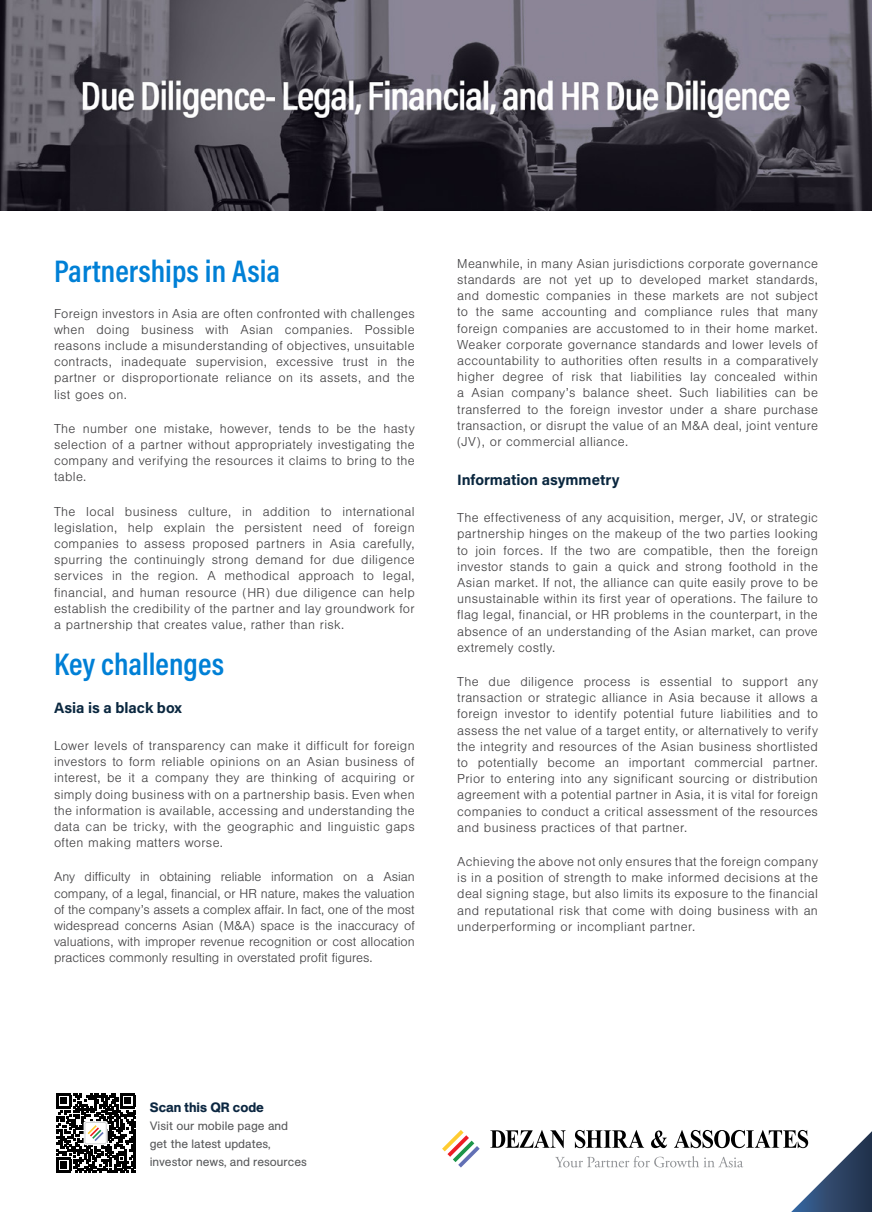
<style>
.page{position:relative;width:872px;height:1212px;background:#fff}
.page>*{position:absolute;margin:0;border:0;box-sizing:border-box;transform-origin:0 0}
.t1{font:600 31.5px "Acumin Pro Cond";color:#0080d6}
.t2{font:700 15px "Acumin Pro";color:#0a273f}
.t3{font:300 13.5px/16.2px "Nimbus San";letter-spacing:.025em;color:#414042;text-align:justify}
.t4{font:500 13.5px "Unlimited Sans";color:#0c2741}
.t5{font:12px/18px "Unlimited Sans";color:#58595b}
</style>
<div class="page">
<svg style="left:442px;top:1130px;width:38px;height:37px"></svg>
<div style="left:54px;top:1091px;width:83px;height:84px;background:linear-gradient(to right,#fff,#fff)"></div>
<svg style="left:56px;top:1093px;width:79px;height:79px"></svg>
<svg style="left:490px;top:1130px;width:382px;height:82px"></svg>
<img style="left:0;top:0;width:872px;height:211px">
<h1 class="t1" style="left:54px;top:250px;width:228px">Partnerships in Asia</h1>
<p class="t3" style="left:54px;top:305px;width:362px">Foreign investors in Asia are often confronted with challenges when doing business with Asian companies. Possible reasons include a misunderstanding of objectives, unsuitable contracts, inadequate supervision, excessive trust in the partner or disproportionate reliance on its assets, and the list goes on.</p>
<p class="t3" style="left:54px;top:421px;width:362px">The number one mistake, however, tends to be the hasty selection of a partner without appropriately investigating the company and verifying the resources it claims to bring to the table.</p>
<p class="t3" style="left:54px;top:503px;width:362px">The local business culture, in addition to international legislation, help explain the persistent need of foreign companies to assess proposed partners in Asia carefully, spurring the continuingly strong demand for due diligence services in the region. A methodical approach to legal, financial, and human resource (HR) due diligence can help establish the credibility of the partner and lay groundwork for a partnership that creates value, rather than risk.</p>
<h1 class="t1" style="left:54px;top:644px;width:171px">Key challenges</h1>
<p class="t2" style="left:54px;top:697px;width:130px">Asia is a black box</p>
<p class="t3" style="left:54px;top:738px;width:362px">Lower levels of transparency can make it difficult for foreign investors to form reliable opinions on an Asian business of interest, be it a company they are thinking of acquiring or simply doing business with on a partnership basis. Even when the information is available, accessing and understanding the data can be tricky, with the geographic and linguistic gaps often making matters worse.</p>
<p class="t3" style="left:54px;top:869px;width:362px">Any difficulty in obtaining reliable information on a Asian company, of a legal, financial, or HR nature, makes the valuation of the company’s assets a complex affair. In fact, one of the most widespread concerns Asian (M&amp;A) space is the inaccuracy of valuations, with improper revenue recognition or cost allocation practices commonly resulting in overstated profit figures.</p>
<p class="t3" style="left:457px;top:255px;width:362px">Meanwhile, in many Asian jurisdictions corporate governance standards are not yet up to developed market standards, and domestic companies in these markets are not subject to the same accounting and compliance rules that many foreign companies are accustomed to in their home market.<br>Weaker corporate governance standards and lower levels of accountability to authorities often results in a comparatively higher degree of risk that liabilities lay concealed within a Asian company’s balance sheet. Such liabilities can be transferred to the foreign investor under a share purchase transaction, or disrupt the value of an M&amp;A deal, joint venture (JV), or commercial alliance.</p>
<p class="t2" style="left:457px;top:469px;width:164px">Information asymmetry</p>
<p class="t3" style="left:457px;top:510px;width:362px">The effectiveness of any acquisition, merger, JV, or strategic partnership hinges on the makeup of the two parties looking to join forces. If the two are compatible, then the foreign investor stands to gain a quick and strong foothold in the Asian market. If not, the alliance can quite easily prove to be unsustainable within its first year of operations. The failure to flag legal, financial, or HR problems in the counterpart, in the absence of an understanding of the Asian market, can prove extremely costly.</p>
<p class="t3" style="left:457px;top:674px;width:362px">The due diligence process is essential to support any transaction or strategic alliance in Asia because it allows a foreign investor to identify potential future liabilities and to assess the net value of a target entity, or alternatively to verify the integrity and resources of the Asian business shortlisted to potentially become an important commercial partner.<br>Prior to entering into any significant sourcing or distribution agreement with a potential partner in Asia, it is vital for foreign companies to conduct a critical assessment of the resources and business practices of that partner.</p>
<p class="t3" style="left:457px;top:854px;width:362px">Achieving the above not only ensures that the foreign company is in a position of strength to make informed decisions at the deal signing stage, but also limits its exposure to the financial and reputational risk that come with doing business with an underperforming or incompliant partner.</p>
<p class="t4" style="left:150px;top:1097px;width:116px">Scan this QR code</p>
<p class="t5" style="left:150px;top:1116px;width:159px">Visit our mobile page and get the latest updates, investor news, and resources</p>
</div>
